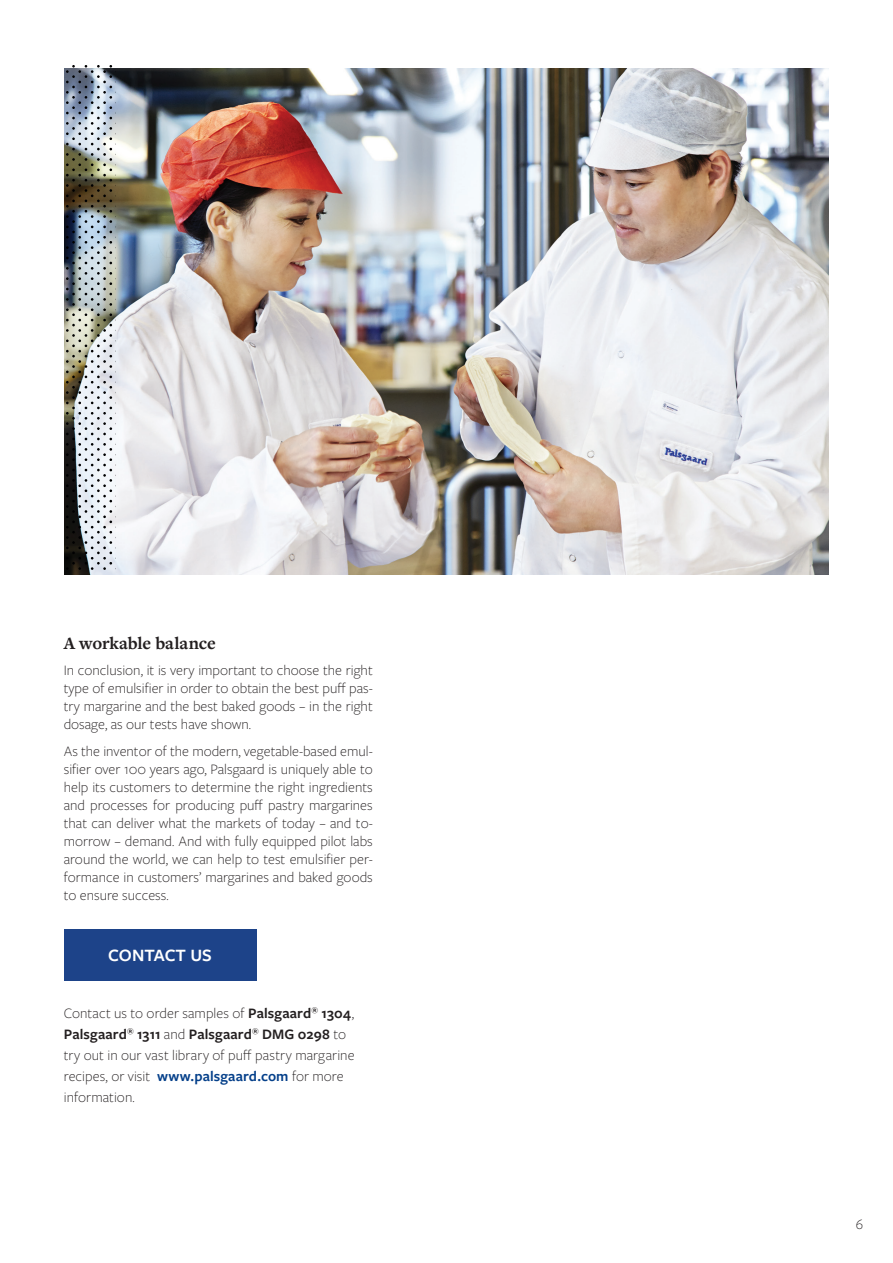
<style>
.page{position:relative;width:893px;height:1263px;background:#fff}
.page>*{position:absolute;margin:0;border:0;box-sizing:border-box;transform-origin:0 0}
.t1{font:700 18px "Freight Text Pro";color:#231f20}
.t2{font:600 18px "Freight Sans Pro";color:#fff}
.t3{font:300 15px/18px "Freight Sans Pro";color:#231f20;text-align:justify}
.s1{font-weight:600}
.s2{font-weight:600;color:#05408a}
</style>
<div class="page">
<img style="left:64px;top:68px;width:764px;height:507px">
<div style="left:64px;top:929px;width:193px;height:51px;background:#1d4389"></div>
<img style="left:66px;top:65px;width:46px;height:505px">
<p class="t1" style="left:64px;top:631px;width:154px">A workable balance</p>
<p class="t3" style="left:64px;top:661px;width:310px">In conclusion, it is very important to choose the right type of emulsifier in order to obtain the best puff pas&shy;try margarine and the best baked goods – in the right dosage, as our tests have shown.</p>
<p class="t3" style="left:64px;top:741px;width:310px">As the inventor of the modern, vegetable-based emul&shy;sifier over 100 years ago, Palsgaard is uniquely able to help its customers to determine the right ingredients and processes for producing puff pastry margarines that can deliver what the markets of today – and to&shy;morrow – demand. And with fully equipped pilot labs around the world, we can help to test emulsifier per&shy;formance in customers’ margarines and baked goods to ensure success.</p>
<p class="t2" style="left:108px;top:943px;width:105px">CONTACT US</p>
<p class="t3" style="left:64px;top:1002px;width:292px;line-height:21px;text-align:left">Contact us to order samples of <span class="s1">Palsgaard</span><sup>®</sup> <span class="s1">1304</span>, <span class="s1">Palsgaard</span><sup>®</sup> <span class="s1">1311</span> and <span class="s1">Palsgaard</span><sup>®</sup> <span class="s1">DMG 0298</span> to try out in our vast library of puff pastry margarine recipes, or visit <span class="s2">www.palsgaard.com</span> for more information.</p>
<p class="t3" style="left:856px;top:1215px;width:9px">6</p>
</div>
